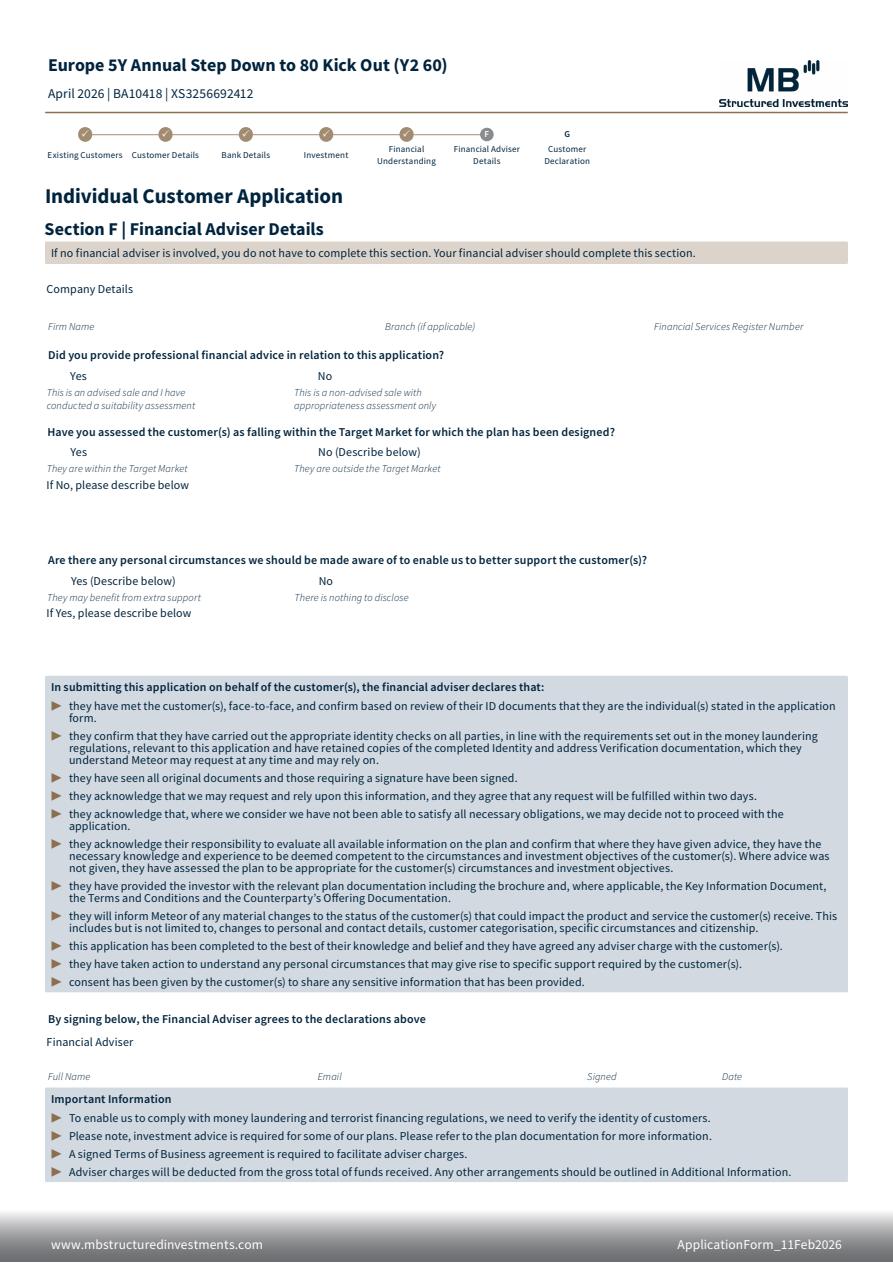
<style>
.page{position:relative;width:893px;height:1263px;background:#fff}
.page>*{position:absolute;margin:0;border:0;box-sizing:border-box;transform-origin:0 0}
.t1{font:700 21px "Source Sans Pro";color:#00243e}
.t2{font:700 18px "Source Sans Pro";color:#00243e}
.t3{font:13.5px "Source Sans Pro";letter-spacing:.005em;color:#fff}
.t4{font:13.5px "Source Sans Pro";letter-spacing:.01em;color:#00243e}
.t5{font:12px/18px "Source Sans Pro";letter-spacing:.01em;color:#00243e}
.t6{font:600 12px "Source Sans Pro";letter-spacing:.015em;color:#00243e}
.t7{font:italic 300 10.5px/13.5px "Source Sans Pro";letter-spacing:.01em;color:#00243e}
.t8{font:9px/12px "Source Sans Pro";letter-spacing:.02em;color:#00243e;text-align:center}
.t9{font:600 9px "Source Sans Pro";color:#fff}
.t10{font:600 9px "Source Sans Pro";color:#00243e}
.s1{font-weight:600}
.s2{color:#8b6f4e}
</style>
<div class="page">
<hr style="left:45px;top:112px;width:803px;height:1px;background:#8b6f4e">
<svg style="left:0;top:1212px;width:893px;height:50px;background:#a1a2a4"></svg>
<div style="left:45px;top:1087px;width:803px;height:95px;background:#d2d9e0;border-radius:2px"></div>
<div style="left:45px;top:241px;width:803px;height:23px;background:#dcd4ca;border-radius:2px"></div>
<hr style="left:89px;top:134px;width:395px;height:1px;background:#a28c71">
<div style="left:78px;top:127px;width:14px;height:15px;background:#a28c71;border-radius:7px"></div>
<div style="left:158px;top:127px;width:15px;height:15px;background:#a28c71;border-radius:7px"></div>
<div style="left:239px;top:127px;width:14px;height:15px;background:#a28c71;border-radius:7px"></div>
<div style="left:319px;top:127px;width:14px;height:15px;background:#a28c71;border-radius:7px"></div>
<div style="left:399px;top:127px;width:15px;height:15px;background:#a28c71;border-radius:7px"></div>
<div style="left:480px;top:128px;width:14px;height:13px;background:#8a8b8e;border-radius:7px"></div>
<div style="left:45px;top:676px;width:803px;height:316px;background:#d2d9e0;border-radius:2px"></div>
<img style="left:719px;top:60px;width:129px;height:46px">
<h2 class="t2" style="left:48px;top:52px;width:401px">Europe 5Y Annual Step Down to 80 Kick Out (Y2 60)</h2>
<p class="t4" style="left:48px;top:84px;width:207px">April 2026 | BA10418 | XS3256692412</p>
<p class="t9" style="left:485px;top:129px;width:6px">F</p>
<p class="t10" style="left:564px;top:129px;width:7px">G</p>
<p class="t8" style="left:48px;top:149px;width:153px">Existing Customers Customer Details</p>
<p class="t8" style="left:221px;top:149px;width:50px">Bank Details</p>
<p class="t8" style="left:304px;top:149px;width:46px">Investment</p>
<p class="t8" style="left:377px;top:143px;width:60px">Financial<br>Understanding</p>
<p class="t8" style="left:454px;top:143px;width:68px">Financial Adviser<br>Details</p>
<p class="t8" style="left:544px;top:143px;width:47px">Customer<br>Declaration</p>
<h1 class="t1" style="left:45px;top:181px;width:300px">Individual Customer Application</h1>
<h2 class="t2" style="left:45px;top:217px;width:281px">Section F | Financial Adviser Details</h2>
<p class="t5" style="left:51px;top:244px;width:646px">If no financial adviser is involved, you do not have to complete this section. Your financial adviser should complete this section.</p>
<p class="t5" style="left:47px;top:280px;width:88px">Company Details</p>
<p class="t7" style="left:48px;top:319px;width:48px">Firm Name</p>
<p class="t7" style="left:385px;top:319px;width:92px">Branch (if applicable)</p>
<p class="t7" style="left:654px;top:319px;width:151px">Financial Services Register Number</p>
<p class="t6" style="left:48px;top:347px;width:397px">Did you provide professional financial advice in relation to this application?</p>
<p class="t7" style="left:294px;top:385px;width:144px">This is a non-advised sale with appropriateness assessment only</p>
<p class="t5" style="left:70px;top:366px;width:18px">Yes</p>
<p class="t5" style="left:318px;top:366px;width:16px">No</p>
<p class="t7" style="left:47px;top:385px;width:150px">This is an advised sale and I have conducted a suitability assessment</p>
<p class="t6" style="left:48px;top:424px;width:569px">Have you assessed the customer(s) as falling within the Target Market for which the plan has been designed?</p>
<p class="t7" style="left:294px;top:462px;width:148px">They are outside the Target Market</p>
<p class="t5" style="left:318px;top:443px;width:104px">No (Describe below)</p>
<p class="t5" style="left:71px;top:443px;width:18px">Yes</p>
<p class="t5" style="left:47px;top:476px;width:144px">If No, please describe below</p>
<p class="t7" style="left:47px;top:462px;width:142px">They are within the Target Market</p>
<p class="t6" style="left:48px;top:553px;width:601px">Are there any personal circumstances we should be made aware of to enable us to better support the customer(s)?</p>
<p class="t7" style="left:47px;top:591px;width:155px">They may benefit from extra support</p>
<p class="t5" style="left:71px;top:572px;width:106px">Yes (Describe below)</p>
<p class="t5" style="left:319px;top:572px;width:16px">No</p>
<p class="t7" style="left:295px;top:591px;width:116px">There is nothing to disclose</p>
<p class="t5" style="left:47px;top:604px;width:146px">If Yes, please describe below</p>
<p class="t5" style="left:51px;top:677px;width:786px;line-height:19.5px"><span class="s1">In submitting this application on behalf of the customer(s), the financial adviser declares that:<br></span><span class="s2">▶</span> they have met the customer(s), face-to-face, and confirm based on review of their ID documents that they are the individual(s) stated in the application</p>
<p class="t5" style="left:51px;top:709px;width:768px;text-indent:18px">form.<br><span class="s2">▶</span> they confirm that they have carried out the appropriate identity checks on all parties, in line with the requirements set out in the money laundering</p>
<p class="t5" style="left:69px;top:742px;width:734px;line-height:12px">regulations, relevant to this application and have retained copies of the completed Identity and address Verification documentation, which they understand Meteor may request at any time and may rely on.</p>
<p class="t5" style="left:51px;top:769px;width:734px"><span class="s2">▶</span> they have seen all original documents and those requiring a signature have been signed.<br><span class="s2">▶</span> they acknowledge that we may request and rely upon this information, and they agree that any request will be fulfilled within two days.<br><span class="s2">▶</span> they acknowledge that, where we consider we have not been able to satisfy all necessary obligations, we may decide not to proceed with the</p>
<p class="t5" style="left:51px;top:817px;width:772px;text-indent:18px">application.<br><span class="s2">▶</span> they acknowledge their responsibility to evaluate all available information on the plan and confirm that where they have given advice, they have the</p>
<p class="t5" style="left:69px;top:850px;width:762px;line-height:12px">necessary knowledge and experience to be deemed competent to the circumstances and investment objectives of the customer(s). Where advice was not given, they have assessed the plan to be appropriate for the customer(s) circumstances and investment objectives.</p>
<p class="t5" style="left:69px;top:880px;width:759px;line-height:12px;text-indent:-18px"><span class="s2">▶</span> they have provided the investor with the relevant plan documentation including the brochure and, where applicable, the Key Information Document, the Terms and Conditions and the Counterparty’s Offering Documentation.</p>
<p class="t5" style="left:69px;top:910px;width:770px;line-height:12px;text-indent:-18px"><span class="s2">▶</span> they will inform Meteor of any material changes to the status of the customer(s) that could impact the product and service the customer(s) receive. This includes but is not limited to, changes to personal and contact details, customer categorisation, specific circumstances and citizenship.</p>
<p class="t5" style="left:51px;top:937px;width:733px"><span class="s2">▶</span> this application has been completed to the best of their knowledge and belief and they have agreed any adviser charge with the customer(s). <span class="s2">▶</span> they have taken action to understand any personal circumstances that may give rise to specific support required by the customer(s).<br><span class="s2">▶</span> consent has been given by the customer(s) to share any sensitive information that has been provided.</p>
<p class="t6" style="left:48px;top:1011px;width:379px">By signing below, the Financial Adviser agrees to the declarations above</p>
<p class="t5" style="left:47px;top:1032px;width:88px">Financial Adviser</p>
<p class="t7" style="left:48px;top:1070px;width:44px">Full Name</p>
<p class="t7" style="left:318px;top:1069px;width:25px">Email</p>
<p class="t7" style="left:587px;top:1070px;width:31px">Signed</p>
<p class="t7" style="left:722px;top:1070px;width:22px">Date</p>
<p class="t5" style="left:51px;top:1089px;width:661px;line-height:19.5px"><span class="s1">Important Information<br></span><span class="s2">▶</span> To enable us to comply with money laundering and terrorist financing regulations, we need to verify the identity of customers.</p>
<p class="t5" style="left:51px;top:1127px;width:742px"><span class="s2">▶</span> Please note, investment advice is required for some of our plans. Please refer to the plan documentation for more information.<br><span class="s2">▶</span> A signed Terms of Business agreement is required to facilitate adviser charges.<br><span class="s2">▶</span> Adviser charges will be deducted from the gross total of funds received. Any other arrangements should be outlined in Additional Information.</p>
<p class="t3" style="left:51px;top:1236px;width:213px">www.mbstructuredinvestments.com</p>
<p class="t3" style="left:678px;top:1236px;width:166px">ApplicationForm_11Feb2026</p>
</div>
